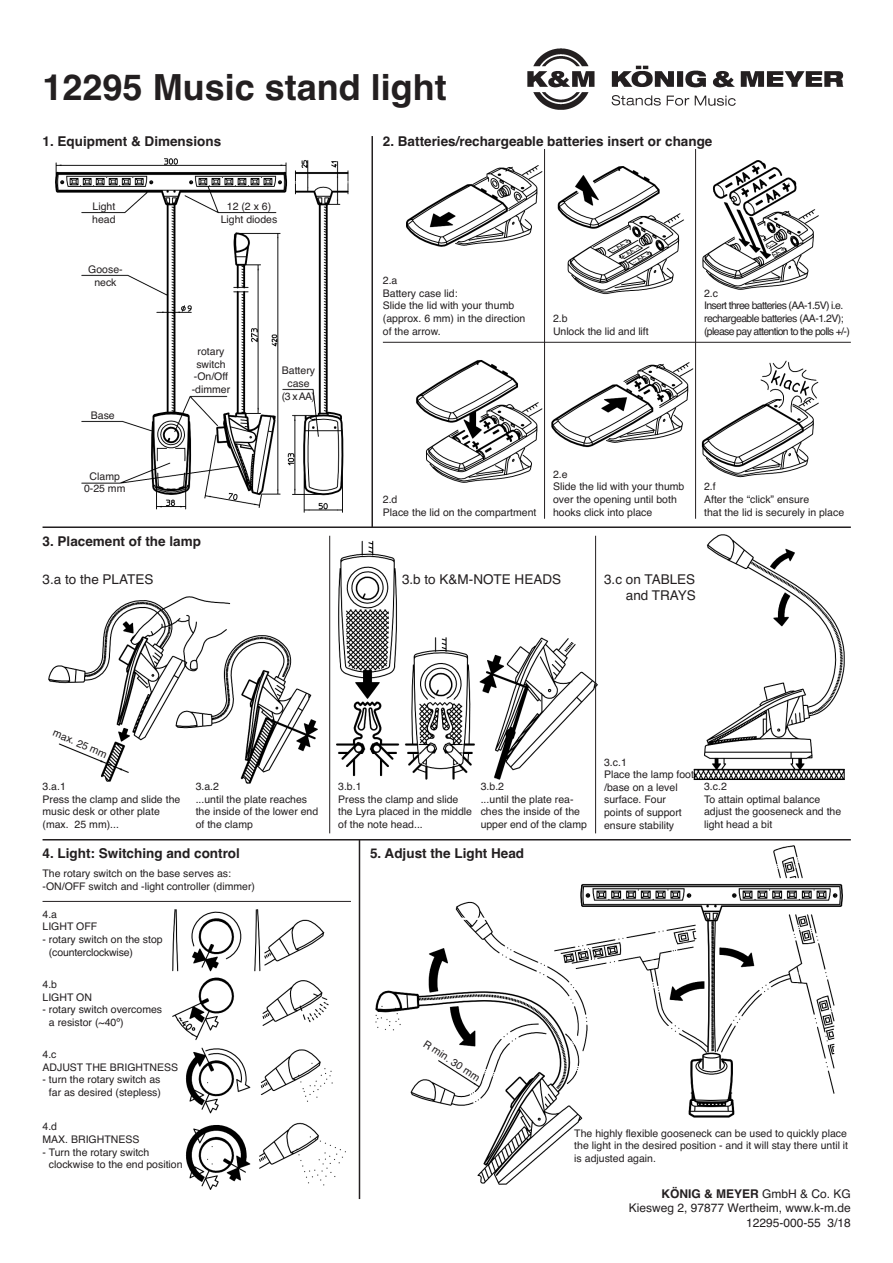
<style>
.page{position:relative;width:893px;height:1263px;background:#fff}
.page>*{position:absolute;margin:0;border:0;box-sizing:border-box;transform-origin:0 0}
.t1{font:700 36px "Helvetica";color:#231f20}
.t2{font:700 13.5px "Helvetica";color:#231f20}
.t3{font:13.5px/16.2px "Helvetica";color:#231f20}
.t4{font:12px/14.4px "Helvetica";color:#231f20;text-align:right}
.t5{font:10.5px/12.6px "Helvetica";color:#231f20}
.t6{font:10.5px/12.6px "Helvetica";letter-spacing:-.06em;color:#231f20}
.s1{color:#fff}
.s2{font-weight:700}
</style>
<div class="page">
<img style="left:172px;top:909px;width:174px;height:281px">
<img style="left:375px;top:845px;width:467px;height:340px">
<hr style="left:359px;top:840px;width:1px;height:359px;background:#231f20">
<hr style="left:43px;top:901px;width:308px;height:1px;background:#231f20">
<img style="left:55px;top:159px;width:293px;height:354px">
<img style="left:406px;top:160px;width:412px;height:322px">
<img style="left:48px;top:534px;width:796px;height:250px">
<img style="left:527px;top:48px;width:317px;height:61px">
<hr style="left:43px;top:526px;width:807px;height:2px;background:#231f20">
<hr style="left:453px;top:918px;width:207px;height:2px;background:#fff">
<hr style="left:43px;top:839px;width:807px;height:2px;background:#231f20">
<hr style="left:383px;top:342px;width:467px;height:1px;background:#231f20">
<hr style="left:371px;top:136px;width:2px;height:391px;background:#231f20">
<hr style="left:544px;top:149px;width:1px;height:370px;background:#231f20">
<hr style="left:695px;top:149px;width:1px;height:370px;background:#231f20">
<hr style="left:329px;top:536px;width:1px;height:297px;background:#231f20">
<hr style="left:595px;top:536px;width:1px;height:297px;background:#231f20">
<div style="left:621px;top:1182px;width:229px;height:47px;background:#fff"></div>
<div style="left:43px;top:536px;width:170px;height:13px;background:#fff"></div>
<div style="left:370px;top:848px;width:170px;height:13px;background:#fff"></div>
<h1 class="t1" style="left:43px;top:74px;width:406px">12295 Music stand light</h1>
<p class="t2" style="left:43px;top:136px;width:180px">1. Equipment &amp; Dimensions</p>
<p class="t2" style="left:383px;top:136px;width:331px">2. Batteries/rechargeable batteries insert or change</p>
<p class="t5" style="left:92px;top:201px;width:25px">Light head</p>
<p class="t5" style="left:88px;top:264px;width:36px;text-align:center">Goose&shy;neck</p>
<p class="t5" style="left:91px;top:410px;width:25px">Base</p>
<p class="t5" style="left:221px;top:201px;width:58px;text-align:center">12 (2 x 6)<br>Light diodes</p>
<p class="t5" style="left:192px;top:346px;width:40px;text-align:center">rotary switch -On/Off -dimmer</p>
<p class="t5" style="left:282px;top:365px;width:35px;text-align:center">Battery case (3 x AA)</p>
<p class="t5" style="left:383px;top:275px;width:144px">2.a<br>Battery case lid:<br>Slide the lid with your thumb (approx. 6 mm) in the direction of the arrow.</p>
<p class="t5" style="left:553px;top:313px;width:97px">2.b<br>Unlock the lid and lift</p>
<p class="t6" style="left:704px;top:288px;width:147px">2.c<br>Insert three batteries (AA-1.5V) i.e. rechargeable batteries (AA-1.2V); (please pay attention to the polls +/-)</p>
<p class="t5" style="left:84px;top:471px;width:43px;text-align:center">Clamp<br>0-25 mm</p>
<p class="t2" style="left:43px;top:536px;width:160px">3. Placement of the lamp</p>
<p class="t5" style="left:383px;top:494px;width:155px">2.d<br>Place the lid on the compartment</p>
<p class="t5" style="left:553px;top:469px;width:133px">2.e<br>Slide the lid with your thumb over the opening until both hooks click into place</p>
<p class="t5" style="left:704px;top:481px;width:142px">2.f<br>After the “click” ensure<br>that the lid is securely in place</p>
<p class="t3" style="left:43px;top:573px;width:112px">3.a to the PLATES</p>
<p class="t3" style="left:402px;top:573px;width:161px">3.b to K&amp;M-NOTE HEADS</p>
<p class="t3" style="left:604px;top:573px;width:93px">3.c on TABLES<br><span class="s1">3.c</span> and TRAYS</p>
<p class="t5" style="left:56px;top:727px;width:59px;rotate:23deg">max. 25 mm</p>
<p class="t5" style="left:43px;top:781px;width:139px">3.a.1<br>Press the clamp and slide the music desk or other plate (max. 25 mm)...</p>
<p class="t5" style="left:604px;top:757px;width:91px">3.c.1<br>Place the lamp foot /base on a level surface. Four points of support ensure stability</p>
<p class="t5" style="left:196px;top:781px;width:124px">3.a.2<br>...until the plate reaches the inside of the lower end of the clamp</p>
<p class="t5" style="left:338px;top:781px;width:135px">3.b.1<br>Press the clamp and slide the Lyra placed in the middle of the note head...</p>
<p class="t5" style="left:480px;top:781px;width:108px">3.b.2<br>...until the plate rea&shy;ches the inside of the upper end of the clamp</p>
<p class="t5" style="left:704px;top:781px;width:139px">3.c.2<br>To attain optimal balance adjust the gooseneck and the light head a bit</p>
<p class="t2" style="left:43px;top:849px;width:199px">4. Light: Switching and control</p>
<p class="t2" style="left:370px;top:849px;width:156px">5. Adjust the Light Head</p>
<p class="t5" style="left:43px;top:868px;width:214px">The rotary switch on the base serves as: -ON/OFF switch and -light controller (dimmer)</p>
<p class="t5" style="left:43px;top:909px;width:56px">4.a<br>LIGHT OFF</p>
<p class="t5" style="left:43px;top:934px;width:122px">- rotary switch on the stop</p>
<p class="t5" style="left:43px;top:947px;width:92px"><span class="s1">-</span> (counterclockwise)</p>
<p class="t5" style="left:43px;top:979px;width:51px">4.b<br>LIGHT ON</p>
<p class="t5" style="left:43px;top:1004px;width:121px">- rotary switch overcomes</p>
<p class="t5" style="left:43px;top:1017px;width:83px"><span class="s1">-</span> a resistor (~40º)</p>
<p class="t5" style="left:43px;top:1049px;width:137px">4.c<br>ADJUST THE BRIGHTNESS</p>
<p class="t5" style="left:43px;top:1074px;width:119px">- turn the rotary switch as</p>
<p class="t5" style="left:43px;top:1087px;width:120px"><span class="s1">-</span> far as desired (stepless)</p>
<p class="t5" style="left:43px;top:1121px;width:98px">4.d<br>MAX. BRIGHTNESS</p>
<p class="t5" style="left:43px;top:1147px;width:108px">- Turn the rotary switch</p>
<p class="t5" style="left:43px;top:1159px;width:142px"><span class="s1">-</span> clockwise to the end position</p>
<p class="t5" style="left:427px;top:1038px;width:67px;rotate:33deg">R min. 30 mm</p>
<p class="t5" style="left:574px;top:1128px;width:275px;text-align:justify">The highly flexible gooseneck can be used to quickly place the light in the desired position - and it will stay there until it is adjusted again.</p>
<p class="t4" style="left:628px;top:1188px;width:223px"><span class="s2">KÖNIG &amp; MEYER</span> GmbH &amp; Co. KG<br>Kiesweg 2, 97877 Wertheim, www.k-m.de<br>12295-000-55 3/18</p>
</div>
